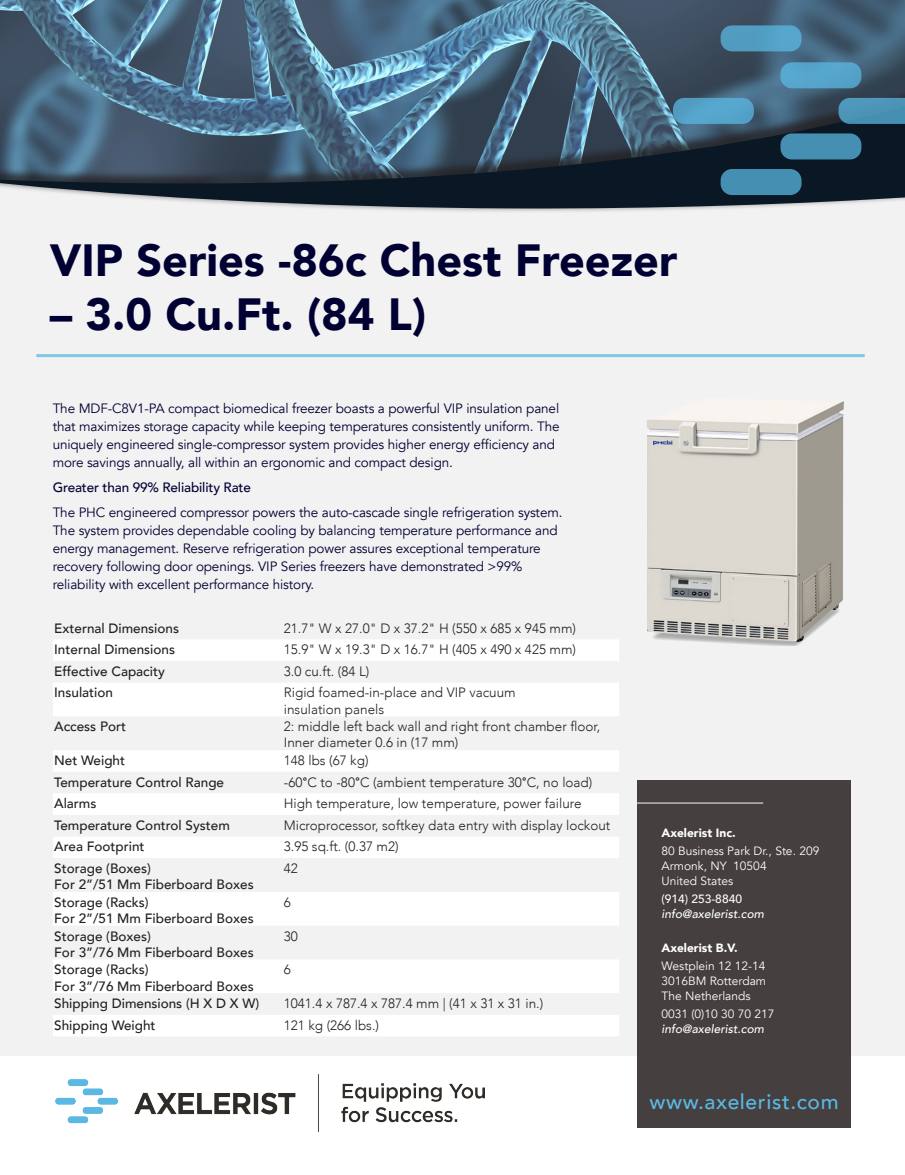
<style>
.page{position:relative;width:905px;height:1175px;background:#fff}
.page>*{position:absolute;margin:0;border:0;box-sizing:border-box;transform-origin:0 0}
.t1{font:900 45px "Avenir";color:#003}
.t2{font:500 21px "Avenir";letter-spacing:.03em;color:#5ab8e3}
.t3{font:13.5px/18px "Avenir";letter-spacing:-.01em;color:#003}
.t4{font:300 13.5px/16.2px "Avenir";color:#231f20}
.t5{font:500 13.5px/16.2px "Avenir";color:#231f20}
.t6{font:500 13.5px "Avenir";letter-spacing:-.01em;color:#003}
.t7{font:12px/15px "Avenir";color:#fff}
.t8{font:italic 500 12px "Avenir";color:#fff}
.t9{font:900 12px "Avenir";color:#fff}
.t10{font:500 12px "Avenir";color:#fff}
.s1{font-family:"Roboto";font-weight:400}
</style>
<div class="page">
<div style="left:0;top:0;width:904px;height:1055px;background:#f2f2f2"></div>
<img style="left:55px;top:1074px;width:429px;height:57px">
<div style="left:637px;top:780px;width:214px;height:347px;background:#453f3f"></div>
<hr style="left:637px;top:802px;width:126px;height:1px;background:#bdbbbb">
<img style="left:0;top:0;width:904px;height:86px">
<div style="left:0;top:86px;width:904px;height:127px;background:#231f20;opacity:.75"></div>
<svg style="left:0;top:99px;width:904px;height:110px;background:#3c5162"></svg>
<div style="left:720px;top:169px;width:81px;height:26px;background:#458fb3;border-radius:11px"></div>
<div style="left:780px;top:133px;width:81px;height:26px;background:#458fb3;border-radius:11px"></div>
<svg style="left:838px;top:98px;width:66px;height:26px;background:#488eb0"></svg>
<div style="left:673px;top:98px;width:80px;height:26px;background:#55a4cb;border-radius:11px"></div>
<div style="left:780px;top:62px;width:81px;height:26px;background:#56a5cc;border-radius:11px"></div>
<div style="left:720px;top:25px;width:81px;height:26px;background:#529cc1;border-radius:11px"></div>
<hr style="left:36px;top:354px;width:828px;height:3px;background:#5ab8e3">
<svg style="left:53px;top:640px;width:566px;height:396px;fill:#fff"></svg>
<img style="left:647px;top:401px;width:197px;height:244px">
<p class="t1" style="left:50px;top:222px;width:629px">VIP Series -86c Chest Freezer</p>
<p class="t1" style="left:50px;top:276px;width:378px">– 3.0 Cu.Ft. (84 L)</p>
<p class="t3" style="left:53px;top:399px;width:508px">The MDF-C8V1-PA compact biomedical freezer boasts a powerful VIP insulation panel that maximizes storage capacity while keeping temperatures consistently uniform. The uniquely engineered single-compressor system provides higher energy efficiency and more savings annually, all within an ergonomic and compact design.</p>
<p class="t6" style="left:53px;top:475px;width:200px">Greater than 99% Reliability Rate</p>
<p class="t3" style="left:53px;top:503px;width:511px">The PHC engineered compressor powers the auto-cascade single refrigeration system.<br>The system provides dependable cooling by balancing temperature performance and energy management. Reserve refrigeration power assures exceptional temperature recovery following door openings. VIP Series freezers have demonstrated &gt;99% reliability with excellent performance history.</p>
<p class="t5" style="left:54px;top:619px;width:126px">External Dimensions</p>
<p class="t4" style="left:284px;top:620px;width:294px">21.7" W x 27.0" D x 37.2" H (550 x 685 x 945 mm)</p>
<p class="t5" style="left:54px;top:640px;width:122px">Internal Dimensions</p>
<p class="t4" style="left:284px;top:641px;width:294px">15.9" W x 19.3" D x 16.7" H (405 x 490 x 425 mm)</p>
<p class="t5" style="left:54px;top:662px;width:112px">Effective Capacity</p>
<p class="t4" style="left:284px;top:663px;width:87px">3.0 cu.ft. (84 L)</p>
<p class="t5" style="left:54px;top:684px;width:60px">Insulation</p>
<p class="t4" style="left:284px;top:684px;width:233px">Rigid foamed-in-place and VIP vacuum insulation panels</p>
<p class="t5" style="left:54px;top:717px;width:73px">Access Port</p>
<p class="t4" style="left:284px;top:718px;width:318px">2: middle left back wall and right front chamber floor,<br>Inner diameter 0.6 in (17 mm)</p>
<p class="t5" style="left:54px;top:751px;width:72px">Net Weight</p>
<p class="t4" style="left:284px;top:752px;width:86px">148 lbs (67 kg)</p>
<p class="t5" style="left:54px;top:773px;width:171px">Temperature Control Range</p>
<p class="t4" style="left:284px;top:774px;width:310px">-60<span class="s1">°</span>C to -80<span class="s1">°</span>C (ambient temperature 30<span class="s1">°</span>C, no load)</p>
<p class="t5" style="left:54px;top:794px;width:44px">Alarms</p>
<p class="t4" style="left:284px;top:795px;width:299px">High temperature, low temperature, power failure</p>
<p class="t5" style="left:54px;top:816px;width:177px">Temperature Control System</p>
<p class="t4" style="left:284px;top:817px;width:328px">Microprocessor, softkey data entry with display lockout</p>
<p class="t5" style="left:54px;top:838px;width:92px">Area Footprint</p>
<p class="t4" style="left:284px;top:838px;width:116px">3.95 sq.ft. (0.37 m2)</p>
<p class="t5" style="left:54px;top:859px;width:201px">Storage (Boxes)<br>For 2”/51 Mm Fiberboard Boxes</p>
<p class="t4" style="left:284px;top:860px;width:16px">42</p>
<p class="t5" style="left:54px;top:893px;width:201px">Storage (Racks)<br>For 2”/51 Mm Fiberboard Boxes</p>
<p class="t4" style="left:284px;top:894px;width:9px">6</p>
<p class="t5" style="left:54px;top:927px;width:201px">Storage (Boxes)<br>For 3”/76 Mm Fiberboard Boxes</p>
<p class="t4" style="left:284px;top:927px;width:16px">30</p>
<p class="t5" style="left:54px;top:960px;width:201px">Storage (Racks)<br>For 3”/76 Mm Fiberboard Boxes</p>
<p class="t4" style="left:284px;top:961px;width:9px">6</p>
<p class="t5" style="left:54px;top:994px;width:206px">Shipping Dimensions (H X D X W)</p>
<p class="t4" style="left:284px;top:995px;width:261px">1041.4 x 787.4 x 787.4 mm | (41 x 31 x 31 in.)</p>
<p class="t5" style="left:54px;top:1016px;width:103px">Shipping Weight</p>
<p class="t4" style="left:284px;top:1017px;width:97px">121 kg (266 lbs.)</p>
<p class="t9" style="left:661px;top:823px;width:76px">Axelerist Inc.</p>
<p class="t7" style="left:661px;top:844px;width:159px">80 Business Park Dr., Ste. 209<br>Armonk, NY 10504<br>United States</p>
<p class="t10" style="left:661px;top:888px;width:82px">(914) 253-8840</p>
<p class="t8" style="left:661px;top:907px;width:104px">info@axelerist.com</p>
<p class="t9" style="left:661px;top:937px;width:78px">Axelerist B.V.</p>
<p class="t7" style="left:661px;top:958px;width:106px;text-align:justify">Westplein 12 12-14<br>3016BM Rotterdam The Netherlands</p>
<p class="t7" style="left:661px;top:1006px;width:114px">0031 (0)10 30 70 217</p>
<p class="t8" style="left:661px;top:1021px;width:104px">info@axelerist.com</p>
<h2 class="t2" style="left:649px;top:1083px;width:191px">www.axelerist.com</h2>
</div>
